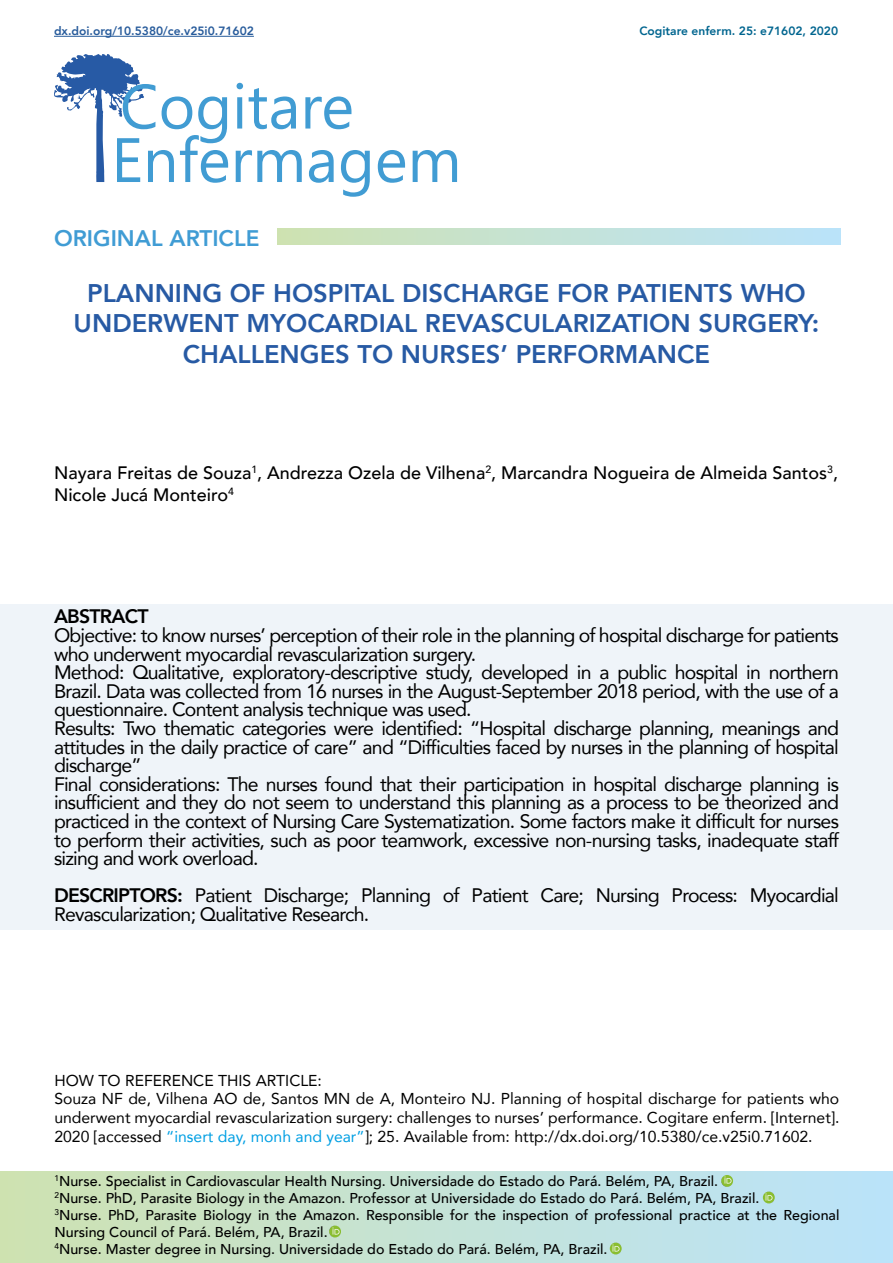
<style>
.page{position:relative;width:893px;height:1263px;background:#fff}
.page>*{position:absolute;margin:0;border:0;box-sizing:border-box;transform-origin:0 0}
.t1{font:800 25.5px/30.6px "Avenir";color:#275aa4;text-align:center}
.t2{font:800 22.5px "Avenir";color:#409cd4}
.t3{font:19.5px/18.6px "Avenir";letter-spacing:-.04em;color:#000}
.t4{font:800 19.5px "Avenir";letter-spacing:-.04em;color:#000}
.t5{font:500 18px/21.6px "Avenir";color:#000}
.t6{font:15.75px/18.9px "Avenir";color:#000}
.t7{font:500 14.25px/17.1px "Avenir";color:#000}
.t8{font:800 12px "Avenir";color:#275b9b}
.t9{font:800 12px "Avenir";color:#00658f}
.s1{font-weight:800}
.s2{color:#009fe3}
</style>
<div class="page">
<svg style="left:236px;top:150px;width:66px;height:32px"></svg>
<svg style="left:309px;top:150px;width:25px;height:33px"></svg>
<svg style="left:341px;top:150px;width:29px;height:47px"></svg>
<svg style="left:378px;top:150px;width:27px;height:33px"></svg>
<svg style="left:413px;top:150px;width:44px;height:32px"></svg>
<svg style="left:54px;top:54px;width:174px;height:129px"></svg>
<svg style="left:237px;top:83px;width:6px;height:46px"></svg>
<svg style="left:249px;top:88px;width:47px;height:41px"></svg>
<svg style="left:305px;top:97px;width:46px;height:32px"></svg>
<div style="left:0;top:604px;width:893px;height:326px;background:#eff4f9"></div>
<div style="left:0;top:1171px;width:893px;height:92px;background:linear-gradient(to right,#cee2b1,#bae3fb)"></div>
<svg style="left:329px;top:1225px;width:12px;height:12px"></svg>
<svg style="left:721px;top:1175px;width:12px;height:12px"></svg>
<svg style="left:763px;top:1191px;width:12px;height:12px"></svg>
<svg style="left:610px;top:1242px;width:12px;height:12px"></svg>
<div style="left:277px;top:228px;width:564px;height:17px;background:linear-gradient(to right,#cee2b2,#bae3fb)"></div>
<hr style="left:54px;top:36px;width:200px;height:1px;background:#275b9b">
<p class="t8" style="left:54px;top:22px;width:201px">dx.doi.org/10.5380/ce.v25i0.71602</p>
<p class="t9" style="left:639px;top:22px;width:200px">Cogitare enferm. 25: e71602, 2020</p>
<p class="t2" style="left:54px;top:220px;width:207px">ORIGINAL ARTICLE</p>
<h1 class="t1" style="left:74px;top:278px;width:747px">PLANNING OF HOSPITAL DISCHARGE FOR PATIENTS WHO<br>UNDERWENT MYOCARDIAL REVASCULARIZATION SURGERY:<br>CHALLENGES TO NURSES’ PERFORMANCE</h1>
<p class="t5" style="left:54px;top:461px;width:786px">Nayara Freitas de Souza<sup>1</sup>, Andrezza Ozela de Vilhena<sup>2</sup>, Marcandra Nogueira de Almeida Santos<sup>3</sup>,<br>Nicole Jucá Monteiro<sup>4</sup></p>
<p class="t4" style="left:54px;top:601px;width:96px">ABSTRACT</p>
<p class="t3" style="left:54px;top:625px;width:786px">Objective: to know nurses’ perception of their role in the planning of hospital discharge for patients who underwent myocardial revascularization surgery.<br>Method: Qualitative, exploratory-descriptive study, developed in a public hospital in northern Brazil. Data was collected from 16 nurses in the August-September 2018 period, with the use of a questionnaire. Content analysis technique was used.<br>Results: Two thematic categories were identified: “Hospital discharge planning, meanings and attitudes in the daily practice of care” and “Difficulties faced by nurses in the planning of hospital discharge”<br>Final considerations: The nurses found that their participation in hospital discharge planning is insufficient and they do not seem to understand this planning as a process to be theorized and practiced in the context of Nursing Care Systematization. Some factors make it difficult for nurses to perform their activities, such as poor teamwork, excessive non-nursing tasks, inadequate staff sizing and work overload.</p>
<p class="t3" style="left:54px;top:886px;width:786px"><span class="s1">DESCRIPTORS:</span> Patient Discharge; Planning of Patient Care; Nursing Process: Myocardial<br>Revascularization; Qualitative Research.</p>
<p class="t6" style="left:54px;top:1070px;width:786px">HOW TO REFERENCE THIS ARTICLE:<br>Souza NF de, Vilhena AO de, Santos MN de A, Monteiro NJ. Planning of hospital discharge for patients who underwent myocardial revascularization surgery: challenges to nurses’ performance. Cogitare enferm. [Internet].<br>2020 [accessed <span class="s2">“insert day, monh and year”</span>]; 25. Available from: http://dx.doi.org/10.5380/ce.v25i0.71602.</p>
<p class="t7" style="left:54px;top:1171px;width:786px"><sup>1</sup>Nurse. Specialist in Cardiovascular Health Nursing. Universidade do Estado do Pará. Belém, PA, Brazil.<br><sup>2</sup>Nurse. PhD, Parasite Biology in the Amazon. Professor at Universidade do Estado do Pará. Belém, PA, Brazil.<br><sup>3</sup>Nurse. PhD, Parasite Biology in the Amazon. Responsible for the inspection of professional practice at the Regional Nursing Council of Pará. Belém, PA, Brazil.<br><sup>4</sup>Nurse. Master degree in Nursing. Universidade do Estado do Pará. Belém, PA, Brazil.</p>
</div>
